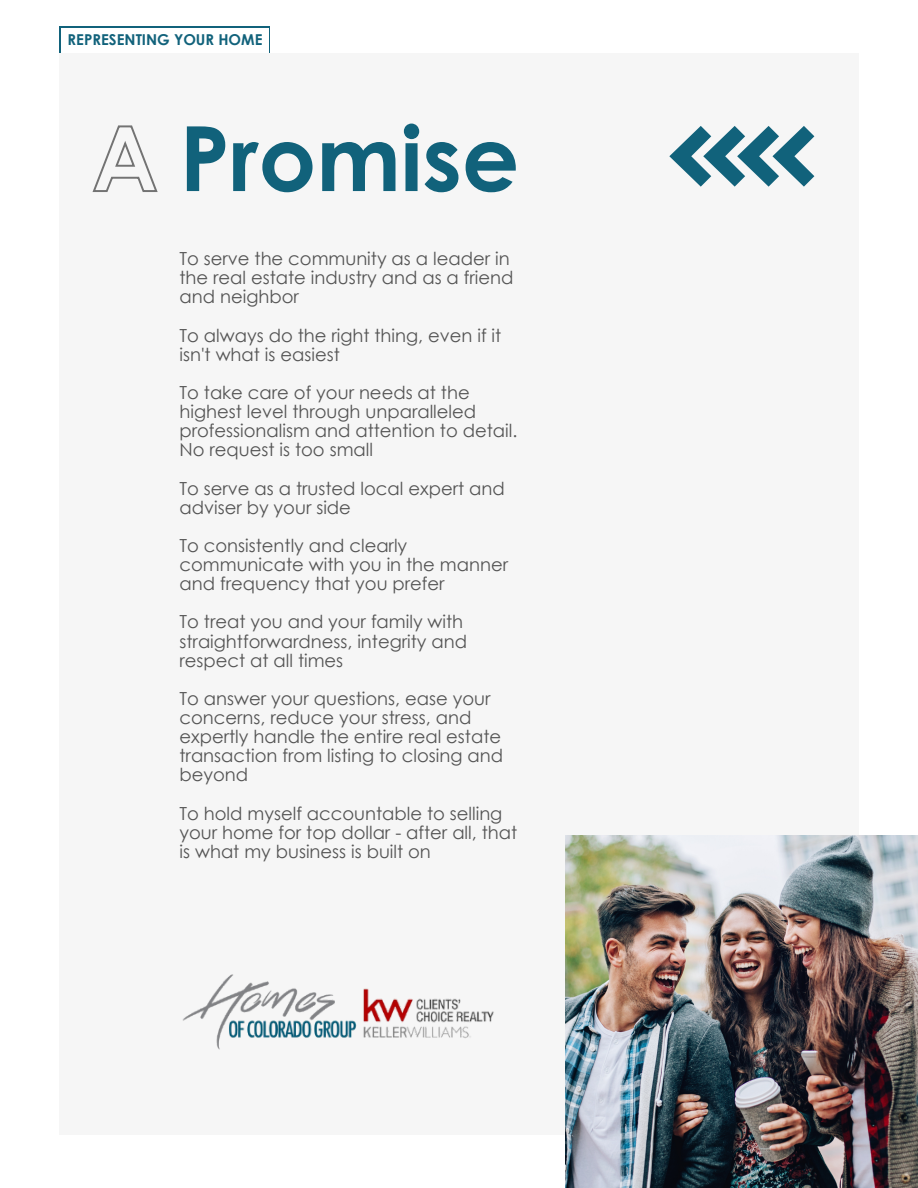
<style>
.page{position:relative;width:918px;height:1188px;background:#fff}
.page>*{position:absolute;margin:0;border:0;box-sizing:border-box;transform-origin:0 0}
.t1{font:700 90px "Century Gothic";color:#11627b}
.t2{font:18px/19.2px "Century Gothic";color:#545454}
.t3{font:700 15px "Century Gothic";color:#11627b}
.s1{color:rgb(0 0 0/0)}
</style>
<div class="page">
<div style="left:59px;top:26px;width:211px;height:28px;background:#11627b"></div>
<div style="left:61px;top:28px;width:208px;height:35px;background:#fff"></div>
<div style="left:59px;top:53px;width:799px;height:1082px;background:#f6f6f6"></div>
<svg style="left:669px;top:126px;width:145px;height:61px"></svg>
<img style="left:566px;top:835px;width:352px;height:353px">
<svg style="left:92px;top:125px;width:66px;height:67px"></svg>
<img style="left:182px;top:974px;width:312px;height:76px">
<p class="t3" style="left:68px;top:30px;width:196px">REPRESENTING YOUR HOME</p>
<h1 class="t1" style="left:92px;top:101px;width:429px"><span class="s1">A</span> Promise</h1>
<p class="t2" style="left:180px;top:248px;width:335px">To serve the community as a leader in the real estate industry and as a friend and neighbor</p>
<p class="t2" style="left:180px;top:325px;width:323px">To always do the right thing, even if it isn't what is easiest</p>
<p class="t2" style="left:180px;top:382px;width:339px">To take care of your needs at the highest level through unparalleled professionalism and attention to detail.<br>No request is too small</p>
<p class="t2" style="left:180px;top:478px;width:327px">To serve as a trusted local expert and adviser by your side</p>
<p class="t2" style="left:180px;top:535px;width:330px">To consistently and clearly communicate with you in the manner and frequency that you prefer</p>
<p class="t2" style="left:180px;top:612px;width:289px">To treat you and your family with straightforwardness, integrity and respect at all times</p>
<p class="t2" style="left:180px;top:688px;width:325px">To answer your questions, ease your concerns, reduce your stress, and expertly handle the entire real estate transaction from listing to closing and beyond</p>
<p class="t2" style="left:180px;top:803px;width:339px">To hold myself accountable to selling your home for top dollar - after all, that is what my business is built on</p>
</div>
